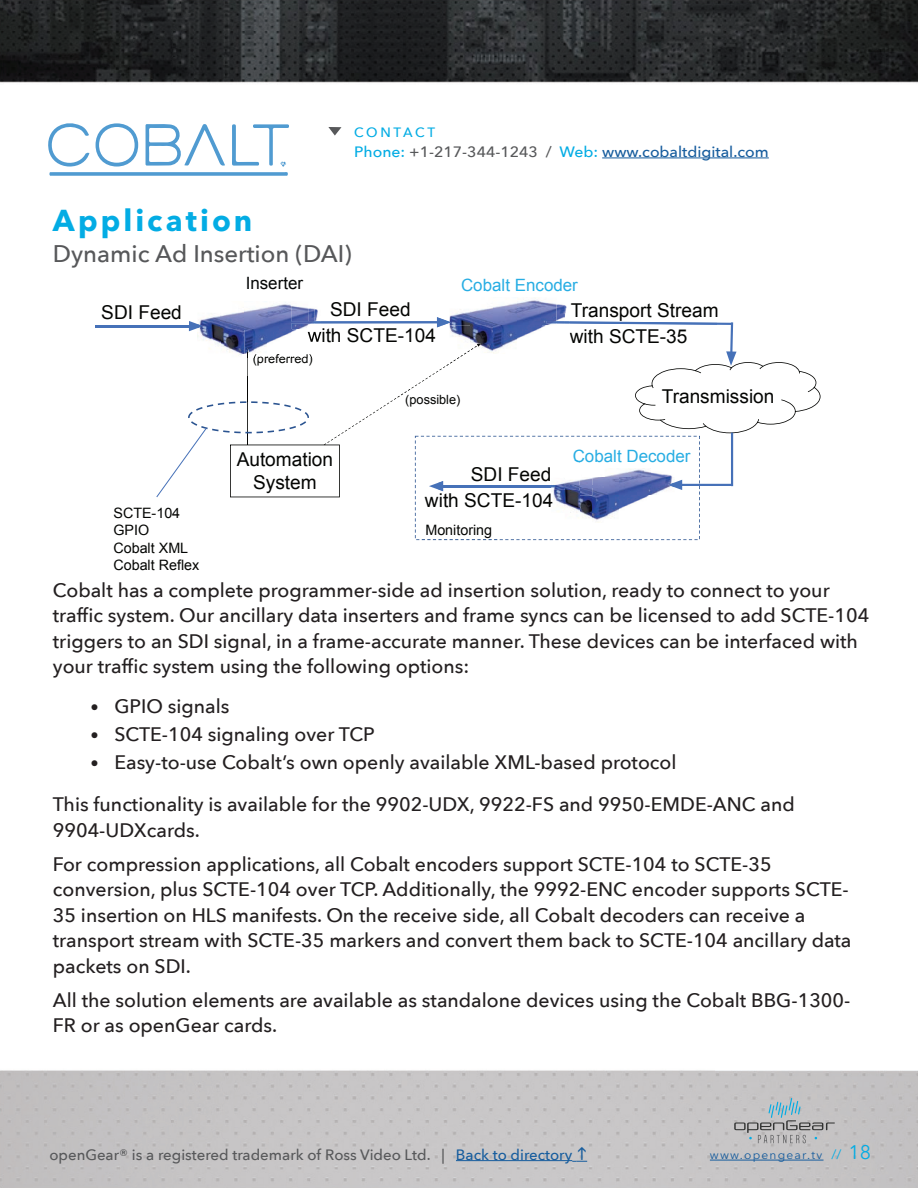
<style>
.page{position:relative;width:918px;height:1188px;background:#fff}
.page>*{position:absolute;margin:0;border:0;box-sizing:border-box;transform-origin:0 0}
.t1{font:700 30px "Avenir Next LT Pro";letter-spacing:.1em;color:#03ace4}
.t2{font:500 24px "Avenir Next";color:#57585a}
.t3{font:500 19.5px/25.5px "Avenir Next";color:#231f20}
.t4{font:19.05px/25.8px "Arial";color:#040503;text-align:center}
.t5{font:16.95px "Arial";color:#27ade3}
.t6{font:16.95px "Arial";color:#050707}
.t7{font:500 15px "Avenir Next";color:#57585a}
.t8{font:500 15px "Avenir Next";color:#175d9e;scale:1.05 1}
.t9{font:14.25px/17.1px "Arial";color:#040503}
.t10{font:500 13.5px "Avenir Next";letter-spacing:.19em;color:#03ace4}
.t11{font:12.75px "Arial";color:#040503}
.t12{font:12px "Avenir Next LT Pro";letter-spacing:.1em;color:#175d9e}
.s1{color:#03ace4}
.s2{color:#57585a}
.s3{font-size:16.5px}
.s4{color:#175d9e}
.s5{font-size:13.5px;color:#03ace4}
.s6{font-size:19.5px;color:#03ace4}
</style>
<div class="page">
<img style="left:0;top:0;width:918px;height:1188px">
<hr style="left:710px;top:1160px;width:114px;height:1px;background:#175d9e">
<svg style="left:734px;top:1098px;width:101px;height:45px;background:#b3b6b9"></svg>
<hr style="left:456px;top:1160px;width:116px;height:1px;background:#175d9e">
<img style="left:38px;top:113px;width:260px;height:73px">
<svg style="left:46px;top:122px;width:243px;height:54px"></svg>
<hr style="left:602px;top:158px;width:167px;height:1px;background:#175d9e">
<svg style="left:328px;top:127px;width:13px;height:9px"></svg>
<hr style="left:95px;top:325px;width:95px;height:2px;background:#4671b8">
<div style="left:96px;top:298px;width:93px;height:27px;background:#fff"></div>
<div style="left:239px;top:268px;width:70px;height:19px;background:#fff"></div>
<div style="left:108px;top:502px;width:98px;height:75px;background:#fff"></div>
<svg style="left:156px;top:270px;width:665px;height:272px"></svg>
<img style="left:253px;top:354px;width:59px;height:1px">
<img style="left:253px;top:355px;width:59px;height:2px">
<svg style="left:572px;top:1146px;width:15px;height:16px"></svg>
<p class="t10" style="left:354px;top:124px;width:82px">CONTACT</p>
<p class="t8" style="left:354px;top:143px;width:396px"><span class="s1">Phone:</span> <span class="s2">+1-217-344-1243 /</span> <span class="s1">Web:</span> www.cobaltdigital.com</p>
<h1 class="t1" style="left:53px;top:202px;width:201px">Application</h1>
<p class="t2" style="left:53px;top:239px;width:300px">Dynamic Ad Insertion (DAI)</p>
<p class="t6" style="left:246px;top:272px;width:59px">Inserter</p>
<p class="t5" style="left:461px;top:273px;width:118px">Cobalt Encoder</p>
<p class="t4" style="left:101px;top:299px;width:82px">SDI Feed</p>
<p class="t4" style="left:308px;top:297px;width:130px">SDI Feed<br>with SCTE-104</p>
<p class="t4" style="left:570px;top:297px;width:150px;line-height:26.4px;text-align:left">Transport Stream with SCTE-35</p>
<p class="t9" style="left:113px;top:505px;width:87px">SCTE-104<br>GPIO<br>Cobalt XML<br>Cobalt Reflex</p>
<p class="t11" style="left:253px;top:351px;width:62px">(preferred)</p>
<p class="t4" style="left:237px;top:448px;width:98px;line-height:23px">Automation<br>System</p>
<p class="t11" style="left:405px;top:391px;width:57px">(possible)</p>
<p class="t4" style="left:425px;top:461px;width:130px;text-align:right">SDI Feed<br>with SCTE-104</p>
<p class="t9" style="left:425px;top:522px;width:68px">Monitoring</p>
<p class="t4" style="left:662px;top:384px;width:114px">Transmission</p>
<p class="t5" style="left:573px;top:445px;width:119px">Cobalt Decoder</p>
<p class="t3" style="left:53px;top:577px;width:818px">Cobalt has a complete programmer-side ad insertion solution, ready to connect to your traffic system. Our ancillary data inserters and frame syncs can be licensed to add SCTE-104 triggers to an SDI signal, in a frame-accurate manner. These devices can be interfaced with your traffic system using the following options:</p>
<p class="t3" style="left:90px;top:693px;width:141px"><span class="s3">•</span> GPIO signals</p>
<p class="t3" style="left:90px;top:721px;width:286px"><span class="s3">•</span> SCTE-104 signaling over TCP</p>
<p class="t3" style="left:53px;top:740px;width:743px;line-height:42.6px;text-indent:38px"><span class="s3">•</span> Easy-to-use Cobalt’s own openly available XML-based protocol<br>This functionality is available for the 9902-UDX, 9922-FS and 9950-EMDE-ANC and</p>
<p class="t3" style="left:53px;top:813px;width:720px;line-height:34px">9904-UDXcards.<br>For compression applications, all Cobalt encoders support SCTE-104 to SCTE-35</p>
<p class="t3" style="left:53px;top:877px;width:800px">conversion, plus SCTE-104 over TCP. Additionally, the 9992-ENC encoder supports SCTE-35 insertion on HLS manifests. On the receive side, all Cobalt decoders can receive a transport stream with SCTE-35 markers and convert them back to SCTE-104 ancillary data packets on SDI.</p>
<p class="t3" style="left:53px;top:987px;width:799px">All the solution elements are available as standalone devices using the Cobalt BBG-1300-<br>FR or as openGear cards.</p>
<p class="t7" style="left:50px;top:1145px;width:524px">openGear® is a registered trademark of Ross Video Ltd. | <span class="s4">Back to directory</span></p>
<p class="t12" style="left:710px;top:1148px;width:163px">www.opengear.tv <span class="s5">//</span> <span class="s6">18</span></p>
</div>
